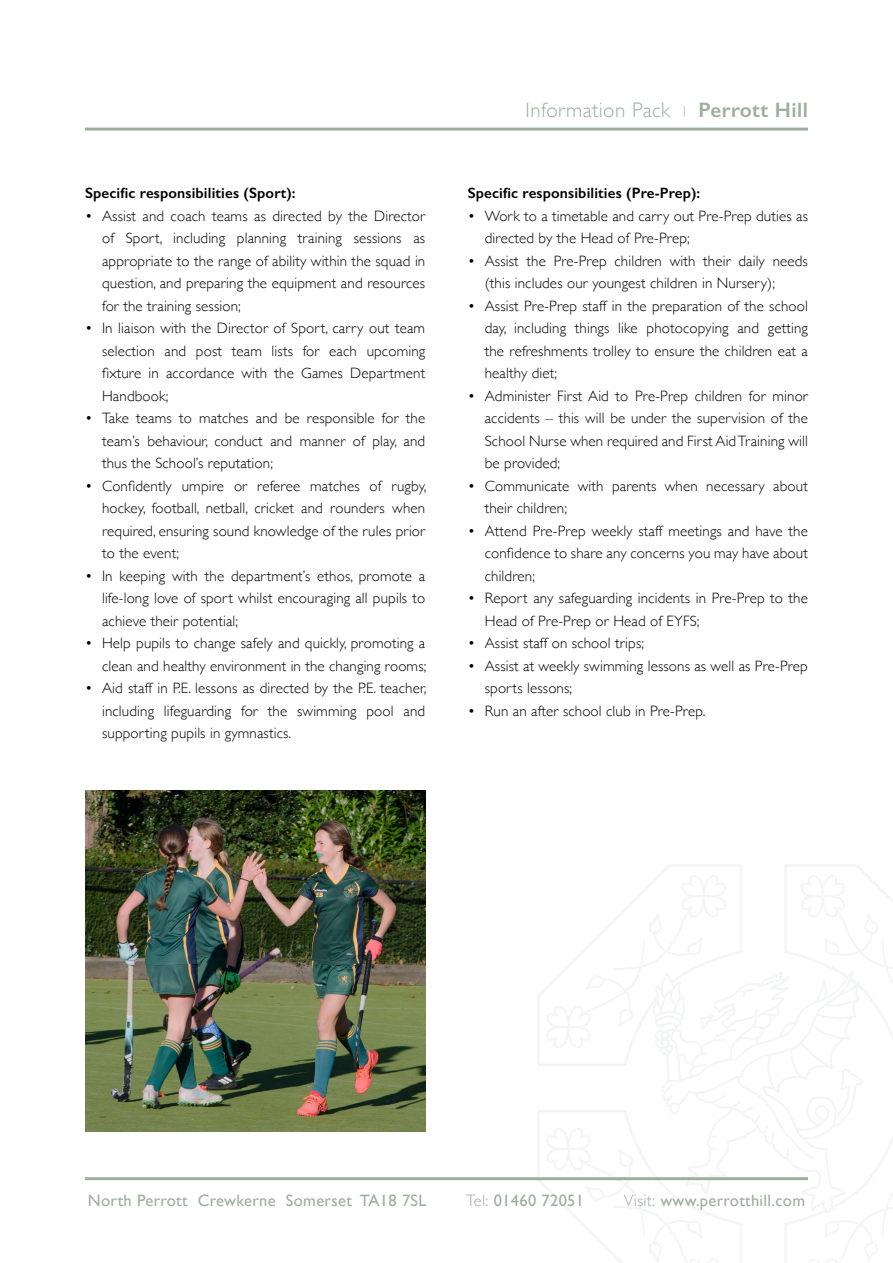
<style>
.page{position:relative;width:893px;height:1263px;background:#fff}
.page>*{position:absolute;margin:0;border:0;box-sizing:border-box;transform-origin:0 0}
.t1{font:300 21px "Gill Sans";letter-spacing:.02em;color:#9daf9d}
.t2{font:16.5px "Gill Sans";letter-spacing:.02em;color:#9daf9d}
.t3{font:300 15px/22.5px "Gill Sans";letter-spacing:.01em;color:#000;text-align:justify}
.t4{font:600 15px "Gill Sans";letter-spacing:.01em;color:#000}
.s1{font-weight:600}
.s2{font-weight:300}
</style>
<div class="page">
<svg style="left:537px;top:865px;width:356px;height:398px"></svg>
<hr style="left:85px;top:1177px;width:723px;height:3px;background:#9daf9d">
<hr style="left:85px;top:128px;width:723px;height:3px;background:#9daf9d">
<img style="left:85px;top:791px;width:340px;height:340px">
<p class="t4" style="left:85px;top:184px;width:212px">Specific responsibilities (Sport):</p>
<p class="t3" style="left:102px;top:204px;width:325px;text-indent:-17px">• Assist and coach teams as directed by the Director of Sport, including planning training sessions as appropriate to the range of ability within the squad in question, and preparing the equipment and resources for the training session;</p>
<p class="t3" style="left:102px;top:316px;width:325px;text-indent:-17px">• In liaison with the Director of Sport, carry out team selection and post team lists for each upcoming fixture in accordance with the Games Department Handbook;</p>
<p class="t3" style="left:102px;top:406px;width:325px;text-indent:-17px">• Take teams to matches and be responsible for the team’s behaviour, conduct and manner of play, and thus the School’s reputation;</p>
<p class="t3" style="left:102px;top:474px;width:326px;text-indent:-17px">• Confidently umpire or referee matches of rugby, hockey, football, netball, cricket and rounders when required, ensuring sound knowledge of the rules prior to the event;</p>
<p class="t3" style="left:102px;top:564px;width:325px;text-indent:-17px">• In keeping with the department’s ethos, promote a life-long love of sport whilst encouraging all pupils to achieve their potential;</p>
<p class="t3" style="left:85px;top:631px;width:343px;text-align:right">• Help pupils to change safely and quickly, promoting a clean and healthy environment in the changing rooms;</p>
<p class="t3" style="left:102px;top:676px;width:326px;text-indent:-17px">• Aid staff in P.E. lessons as directed by the P.E. teacher, including lifeguarding for the swimming pool and supporting pupils in gymnastics.</p>
<h1 class="t1" style="left:526px;top:94px;width:284px">Information Pack <sup>|</sup> <span class="s1">Perrott Hill</span></h1>
<p class="t4" style="left:468px;top:184px;width:234px">Specific responsibilities (Pre-Prep):</p>
<p class="t3" style="left:485px;top:204px;width:325px;text-indent:-17px">• Work to a timetable and carry out Pre-Prep duties as directed by the Head of Pre-Prep;</p>
<p class="t3" style="left:485px;top:249px;width:325px;text-indent:-17px">• Assist the Pre-Prep children with their daily needs (this includes our youngest children in Nursery);</p>
<p class="t3" style="left:485px;top:294px;width:325px;text-indent:-17px">• Assist Pre-Prep staff in the preparation of the school day, including things like photocopying and getting the refreshments trolley to ensure the children eat a healthy diet;</p>
<p class="t3" style="left:485px;top:384px;width:325px;text-indent:-17px">• Administer First Aid to Pre-Prep children for minor accidents – this will be under the supervision of the School Nurse when required and First Aid Training will be provided;</p>
<p class="t3" style="left:485px;top:474px;width:325px;text-indent:-17px">• Communicate with parents when necessary about their children;</p>
<p class="t3" style="left:485px;top:519px;width:325px;text-indent:-17px">• Attend Pre-Prep weekly staff meetings and have the confidence to share any concerns you may have about children;</p>
<p class="t3" style="left:485px;top:586px;width:325px;text-indent:-17px">• Report any safeguarding incidents in Pre-Prep to the<br>Head of Pre-Prep or Head of EYFS;</p>
<p class="t3" style="left:468px;top:631px;width:178px">• Assist staff on school trips;</p>
<p class="t3" style="left:485px;top:654px;width:325px;text-indent:-17px">• Assist at weekly swimming lessons as well as Pre-Prep sports lessons;</p>
<p class="t3" style="left:468px;top:699px;width:239px">• Run an after school club in Pre-Prep.</p>
<p class="t2" style="left:88px;top:1191px;width:340px">North Perrott Crewkerne Somerset TA18 7SL</p>
<p class="t2" style="left:466px;top:1191px;width:119px"><span class="s2">Tel:</span> 01460 72051</p>
<p class="t2" style="left:624px;top:1191px;width:183px"><span class="s2">Visit:</span> www.perrotthill.com</p>
</div>
